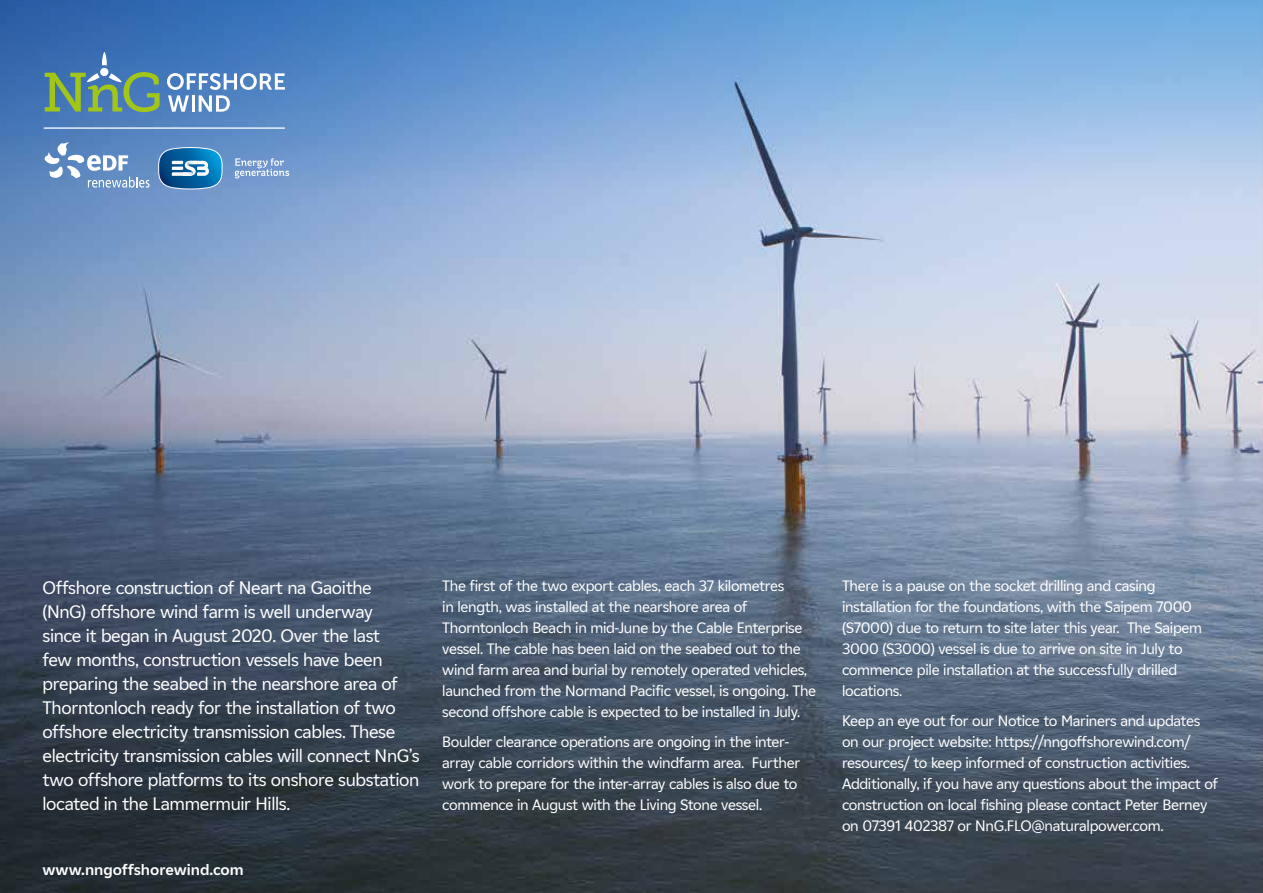
<style>
.page{position:relative;width:1263px;height:893px;background:#fff}
.page>*{position:absolute;margin:0;border:0;box-sizing:border-box;transform-origin:0 0}
.t1{font:18px/24px "EDF2020";letter-spacing:-.02em;color:#fff}
.t2{font:15px/21px "EDF2020";letter-spacing:-.02em;color:#fff}
.t3{font:700 15px "EDF2020";color:#fff}
</style>
<div class="page">
<img style="left:0;top:191px;width:1263px;height:702px">
<svg style="left:0;top:0;width:1263px;height:191px;background:#76a2d6"></svg>
<svg style="left:167px;top:73px;width:118px;height:39px"></svg>
<svg style="left:102px;top:52px;width:5px;height:14px"></svg>
<div style="left:100px;top:68px;width:8px;height:8px;background:#fff;border-radius:50%"></div>
<svg style="left:45px;top:72px;width:115px;height:40px;background:#6a9680"></svg>
<svg style="left:45px;top:142px;width:105px;height:46px"></svg>
<svg style="left:235px;top:158px;width:54px;height:21px"></svg>
<svg style="left:159px;top:147px;width:63px;height:42px;background:#3b84b6"></svg>
<hr style="left:44px;top:127px;width:241px;height:2px;background:#fff">
<p class="t1" style="left:43px;top:575px;width:378px">Offshore construction of Neart na Gaoithe (NnG) offshore wind farm is well underway<br>since it began in August 2020. Over the last<br>few months, construction vessels have been preparing the seabed in the nearshore area of Thorntonloch ready for the installation of two offshore electricity transmission cables. These electricity transmission cables will connect NnG’s two offshore platforms to its onshore substation located in the Lammermuir Hills.</p>
<p class="t2" style="left:442px;top:575px;width:375px">The first of the two export cables, each 37 kilometres<br>in length, was installed at the nearshore area of Thorntonloch Beach in mid-June by the Cable Enterprise vessel. The cable has been laid on the seabed out to the wind farm area and burial by remotely operated vehicles, launched from the Normand Pacific vessel, is ongoing. The second offshore cable is expected to be installed in July.</p>
<p class="t2" style="left:442px;top:731px;width:359px">Boulder clearance operations are ongoing in the inter&shy;array cable corridors within the windfarm area. Further work to prepare for the inter-array cables is also due to commence in August with the Living Stone vessel.</p>
<p class="t3" style="left:43px;top:859px;width:203px">www.nngoffshorewind.com</p>
<p class="t2" style="left:842px;top:575px;width:362px">There is a pause on the socket drilling and casing installation for the foundations, with the Saipem 7000 (S7000) due to return to site later this year. The Saipem 3000 (S3000) vessel is due to arrive on site in July to commence pile installation at the successfully drilled locations.</p>
<p class="t2" style="left:842px;top:710px;width:378px">Keep an eye out for our Notice to Mariners and updates on our project website: https://nngoffshorewind.com/ resources/ to keep informed of construction activities.<br>Additionally, if you have any questions about the impact of construction on local fishing please contact Peter Berney on 07391 402387 or NnG.FLO@naturalpower.com.</p>
</div>
